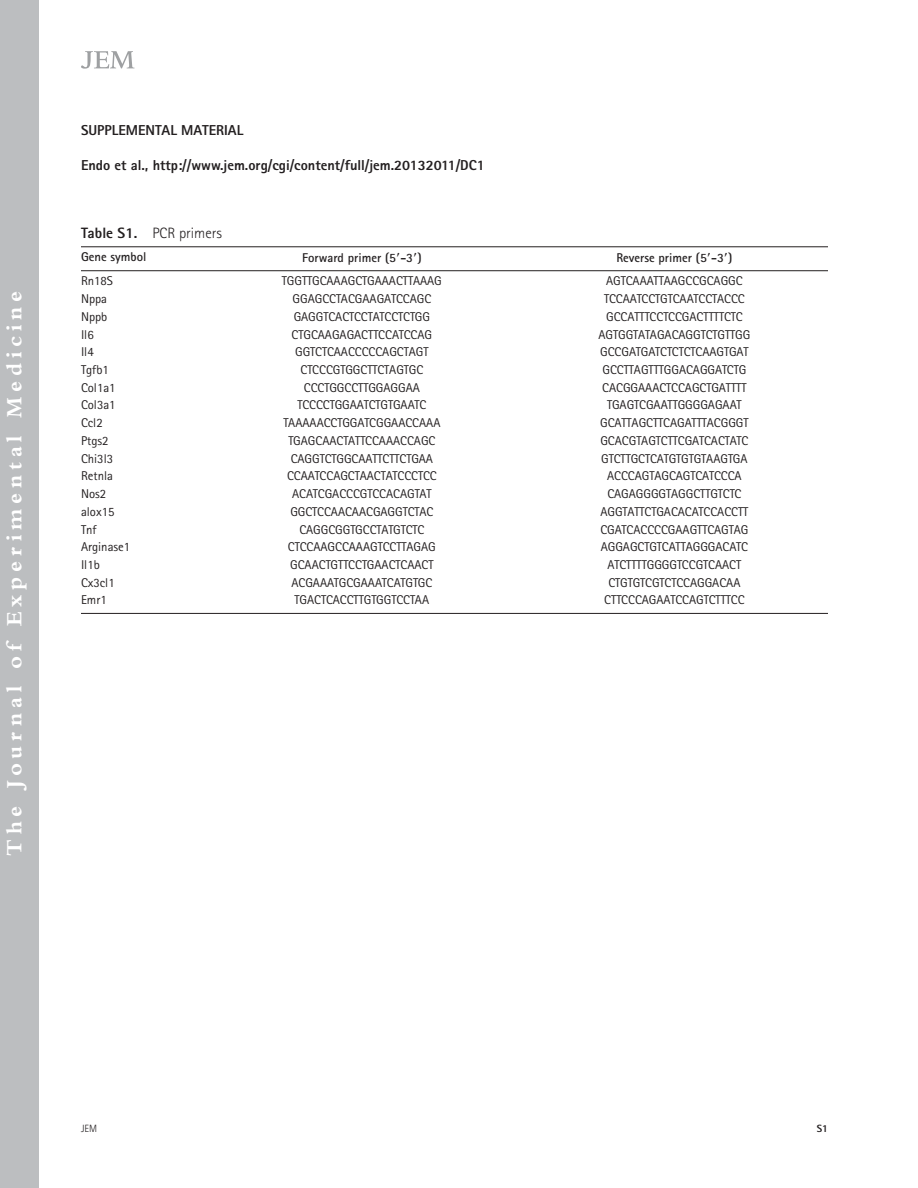
<style>
.page{position:relative;width:918px;height:1188px;background:#fff}
.page>*{position:absolute;margin:0;border:0;box-sizing:border-box;transform-origin:0 0}
.t1{font:700 22.8px "Bembo Std";letter-spacing:.21em;color:#fff}
.t2{font:300 15px "Rotis Sans Serif Std";color:#231f20}
.t3{font:800 14.4px "Rotis Sans Serif Std";color:#231f20}
.t4{font:12.75px "Rotis Sans Serif Std";color:#231f20}
.t5{font:700 12.75px "Rotis Sans Serif Std";color:#231f20}
.t6{font:300 10.5px "Rotis Sans Serif Std";color:#231f20}
.t7{font:800 10.5px "Rotis Sans Serif Std";color:#231f20}
.s1{font-weight:800}
.s2{font-family:"Mathematical Pi Four";font-weight:400}
</style>
<div class="page">
<svg style="left:81px;top:51px;width:53px;height:18px"></svg>
<div style="left:0;top:0;width:39px;height:1188px;background:#bcbec0"></div>
<hr style="left:81px;top:247px;width:747px;height:1px;background:#231f20">
<hr style="left:81px;top:613px;width:747px;height:1px;background:#231f20">
<hr style="left:81px;top:270px;width:747px;height:1px;background:#231f20">
<h1 class="t1" style="left:5px;top:856px;width:567px;rotate:-90deg">The Journal of Experimental Medicine</h1>
<p class="t3" style="left:81px;top:125px;width:164px">SUPPLEMENTAL MATERIAL</p>
<p class="t3" style="left:81px;top:160px;width:405px">Endo et al., http://www.jem.org/cgi/content/full/jem.20132011/DC1</p>
<p class="t2" style="left:81px;top:227px;width:143px"><span class="s1">Table S1.</span> PCR primers</p>
<p class="t5" style="left:81px;top:252px;width:67px">Gene symbol</p>
<p class="t5" style="left:302px;top:253px;width:121px">Forward primer (5 <span class="s2">-</span>-3 <span class="s2">-</span>)</p>
<p class="t5" style="left:616px;top:253px;width:118px">Reverse primer (5 <span class="s2">-</span>-3 <span class="s2">-</span>)</p>
<p class="t4" style="left:81px;top:276px;width:34px">Rn18S</p>
<p class="t4" style="left:282px;top:276px;width:161px">TGGTTGCAAAGCTGAAACTTAAAG</p>
<p class="t4" style="left:606px;top:276px;width:138px">AGTCAAATTAAGCCGCAGGC</p>
<p class="t4" style="left:81px;top:294px;width:28px">Nppa</p>
<p class="t4" style="left:293px;top:294px;width:140px">GGAGCCTACGAAGATCCAGC</p>
<p class="t4" style="left:604px;top:294px;width:142px">TCCAATCCTGTCAATCCTACCC</p>
<p class="t4" style="left:81px;top:312px;width:28px">Nppb</p>
<p class="t4" style="left:294px;top:312px;width:138px">GAGGTCACTCCTATCCTCTGG</p>
<p class="t4" style="left:606px;top:312px;width:138px">GCCATTTCCTCCGACTTTTCTC</p>
<p class="t4" style="left:81px;top:330px;width:14px">Il6</p>
<p class="t4" style="left:292px;top:330px;width:142px">CTGCAAGAGACTTCCATCCAG</p>
<p class="t4" style="left:599px;top:330px;width:153px">AGTGGTATAGACAGGTCTGTTGG</p>
<p class="t4" style="left:81px;top:347px;width:14px">Il4</p>
<p class="t4" style="left:295px;top:347px;width:135px">GGTCTCAACCCCCAGCTAGT</p>
<p class="t4" style="left:600px;top:347px;width:150px">GCCGATGATCTCTCTCAAGTGAT</p>
<p class="t4" style="left:81px;top:365px;width:29px">Tgfb1</p>
<p class="t4" style="left:301px;top:365px;width:124px">CTCCCGTGGCTTCTAGTGC</p>
<p class="t4" style="left:603px;top:365px;width:145px">GCCTTAGTTTGGACAGGATCTG</p>
<p class="t4" style="left:81px;top:383px;width:36px">Col1a1</p>
<p class="t4" style="left:304px;top:383px;width:117px">CCCTGGCCTTGGAGGAA</p>
<p class="t4" style="left:602px;top:383px;width:146px">CACGGAAACTCCAGCTGATTTT</p>
<p class="t4" style="left:81px;top:400px;width:36px">Col3a1</p>
<p class="t4" style="left:297px;top:400px;width:130px">TCCCCTGGAATCTGTGAATC</p>
<p class="t4" style="left:607px;top:400px;width:136px">TGAGTCGAATTGGGGAGAAT</p>
<p class="t4" style="left:81px;top:418px;width:23px">Ccl2</p>
<p class="t4" style="left:283px;top:418px;width:159px">TAAAAACCTGGATCGGAACCAAA</p>
<p class="t4" style="left:600px;top:418px;width:150px">GCATTAGCTTCAGATTTACGGGT</p>
<p class="t4" style="left:81px;top:436px;width:29px">Ptgs2</p>
<p class="t4" style="left:288px;top:436px;width:149px">TGAGCAACTATTCCAAACCAGC</p>
<p class="t4" style="left:600px;top:436px;width:149px">GCACGTAGTCTTCGATCACTATC</p>
<p class="t4" style="left:81px;top:454px;width:34px">Chi3l3</p>
<p class="t4" style="left:291px;top:454px;width:144px">CAGGTCTGGCAATTCTTCTGAA</p>
<p class="t4" style="left:601px;top:454px;width:148px">GTCTTGCTCATGTGTGTAAGTGA</p>
<p class="t4" style="left:81px;top:471px;width:34px">Retnla</p>
<p class="t4" style="left:287px;top:471px;width:151px">CCAATCCAGCTAACTATCCCTCC</p>
<p class="t4" style="left:607px;top:471px;width:136px">ACCCAGTAGCAGTCATCCCA</p>
<p class="t4" style="left:81px;top:489px;width:27px">Nos2</p>
<p class="t4" style="left:292px;top:489px;width:141px">ACATCGACCCGTCCACAGTAT</p>
<p class="t4" style="left:607px;top:489px;width:136px">CAGAGGGGTAGGCTTGTCTC</p>
<p class="t4" style="left:81px;top:507px;width:35px">alox15</p>
<p class="t4" style="left:290px;top:507px;width:145px">GGCTCCAACAACGAGGTCTAC</p>
<p class="t4" style="left:600px;top:507px;width:150px">AGGTATTCTGACACATCCACCTT</p>
<p class="t4" style="left:81px;top:524px;width:17px">Tnf</p>
<p class="t4" style="left:299px;top:524px;width:127px">CAGGCGGTGCCTATGTCTC</p>
<p class="t4" style="left:600px;top:524px;width:150px">CGATCACCCCGAAGTTCAGTAG</p>
<p class="t4" style="left:81px;top:542px;width:51px">Arginase1</p>
<p class="t4" style="left:288px;top:542px;width:149px">CTCCAAGCCAAAGTCCTTAGAG</p>
<p class="t4" style="left:601px;top:542px;width:149px">AGGAGCTGTCATTAGGGACATC</p>
<p class="t4" style="left:81px;top:560px;width:20px">Il1b</p>
<p class="t4" style="left:290px;top:560px;width:145px">GCAACTGTTCCTGAACTCAACT</p>
<p class="t4" style="left:608px;top:560px;width:135px">ATCTTTTGGGGTCCGTCAACT</p>
<p class="t4" style="left:81px;top:578px;width:35px">Cx3cl1</p>
<p class="t4" style="left:291px;top:578px;width:142px">ACGAAATGCGAAATCATGTGC</p>
<p class="t4" style="left:608px;top:578px;width:133px">CTGTGTCGTCTCCAGGACAA</p>
<p class="t4" style="left:81px;top:595px;width:27px">Emr1</p>
<p class="t4" style="left:295px;top:595px;width:136px">TGACTCACCTTGTGGTCCTAA</p>
<p class="t4" style="left:604px;top:595px;width:142px">CTTCCCAGAATCCAGTCTTTCC</p>
<p class="t6" style="left:81px;top:1125px;width:18px">JEM</p>
<p class="t7" style="left:817px;top:1125px;width:13px">S1</p>
</div>
